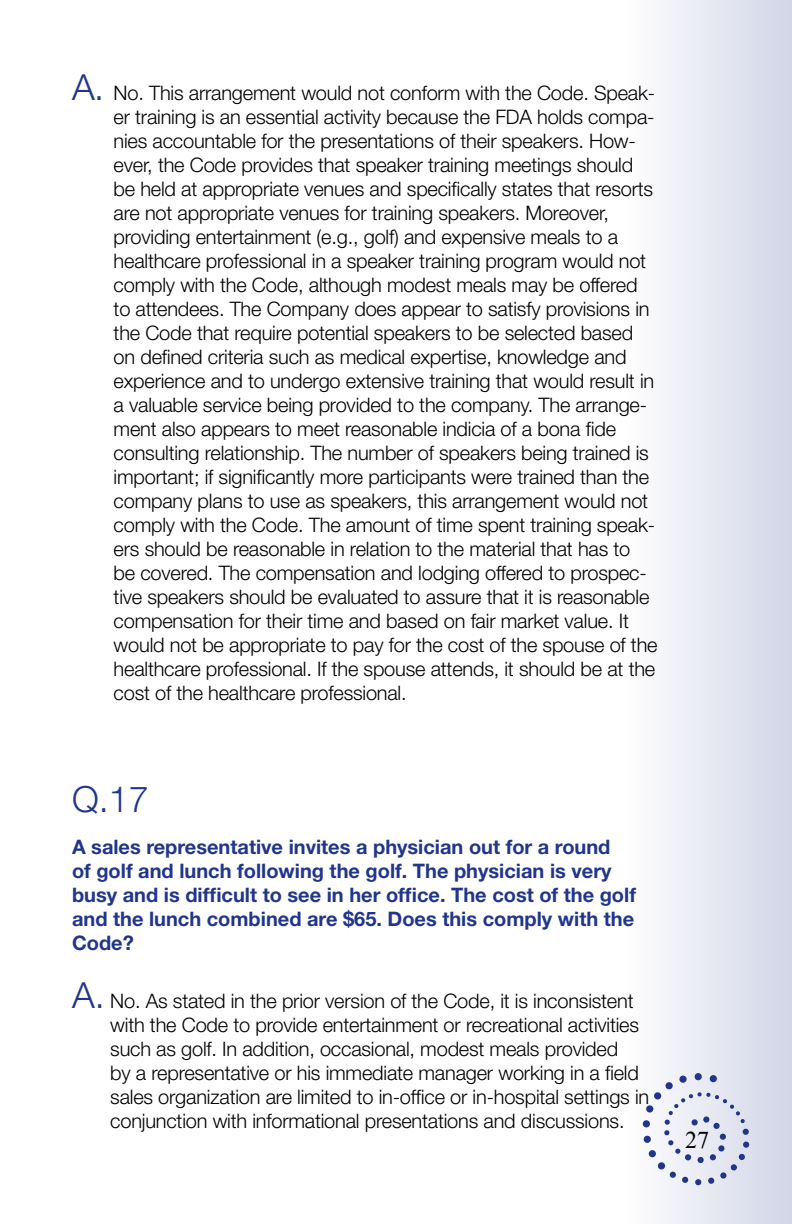
<style>
.page{position:relative;width:792px;height:1224px;background:#fff}
.page>*{position:absolute;margin:0;border:0;box-sizing:border-box;transform-origin:0 0}
.t1{font:300 36px "Helvetica Neue";color:#21368b}
.t2{font:24px "Times New Roman";color:#000}
.t3{font:300 20px/24px "Helvetica Neue";letter-spacing:-.01em;color:#000}
.t4{font:700 20px/24px "Helvetica Neue";color:#21368b}
.s1{font-size:36px;color:#21368b}
</style>
<div class="page">
<div style="left:626px;top:0;width:166px;height:1224px;background:linear-gradient(to right,#fefefe,#d1d6e7)"></div>
<svg style="left:643px;top:1073px;width:106px;height:112px"></svg>
<p class="t3" style="left:114px;top:81px;width:546px;text-indent:-42px"><span class="s1">A.</span> No. This arrangement would not conform with the Code. Speak&shy;er training is an essential activity because the FDA holds compa&shy;nies accountable for the presentations of their speakers. How&shy;ever, the Code provides that speaker training meetings should be held at appropriate venues and specifically states that resorts are not appropriate venues for training speakers. Moreover, providing entertainment (e.g., golf) and expensive meals to a healthcare professional in a speaker training program would not comply with the Code, although modest meals may be offered to attendees. The Company does appear to satisfy provisions in the Code that require potential speakers to be selected based on defined criteria such as medical expertise, knowledge and experience and to undergo extensive training that would result in a valuable service being provided to the company. The arrange&shy;ment also appears to meet reasonable indicia of a bona fide consulting relationship. The number of speakers being trained is important; if significantly more participants were trained than the company plans to use as speakers, this arrangement would not comply with the Code. The amount of time spent training speak&shy;ers should be reasonable in relation to the material that has to<br>be covered. The compensation and lodging offered to prospec&shy;tive speakers should be evaluated to assure that it is reasonable compensation for their time and based on fair market value. It would not be appropriate to pay for the cost of the spouse of the healthcare professional. If the spouse attends, it should be at the cost of the healthcare professional.</p>
<h1 class="t1" style="left:72px;top:778px;width:78px">Q.17</h1>
<p class="t4" style="left:72px;top:835px;width:566px">A sales representative invites a physician out for a round<br>of golf and lunch following the golf. The physician is very busy and is difficult to see in her office. The cost of the golf and the lunch combined are $65. Does this comply with the Code?</p>
<p class="t3" style="left:110px;top:989px;width:541px;text-indent:-38px"><span class="s1">A.</span> No. As stated in the prior version of the Code, it is inconsistent with the Code to provide entertainment or recreational activities such as golf. In addition, occasional, modest meals provided<br>by a representative or his immediate manager working in a field sales organization are limited to in-office or in-hospital settings in conjunction with informational presentations and discussions.</p>
<p class="t2" style="left:685px;top:1124px;width:25px">27</p>
</div>
